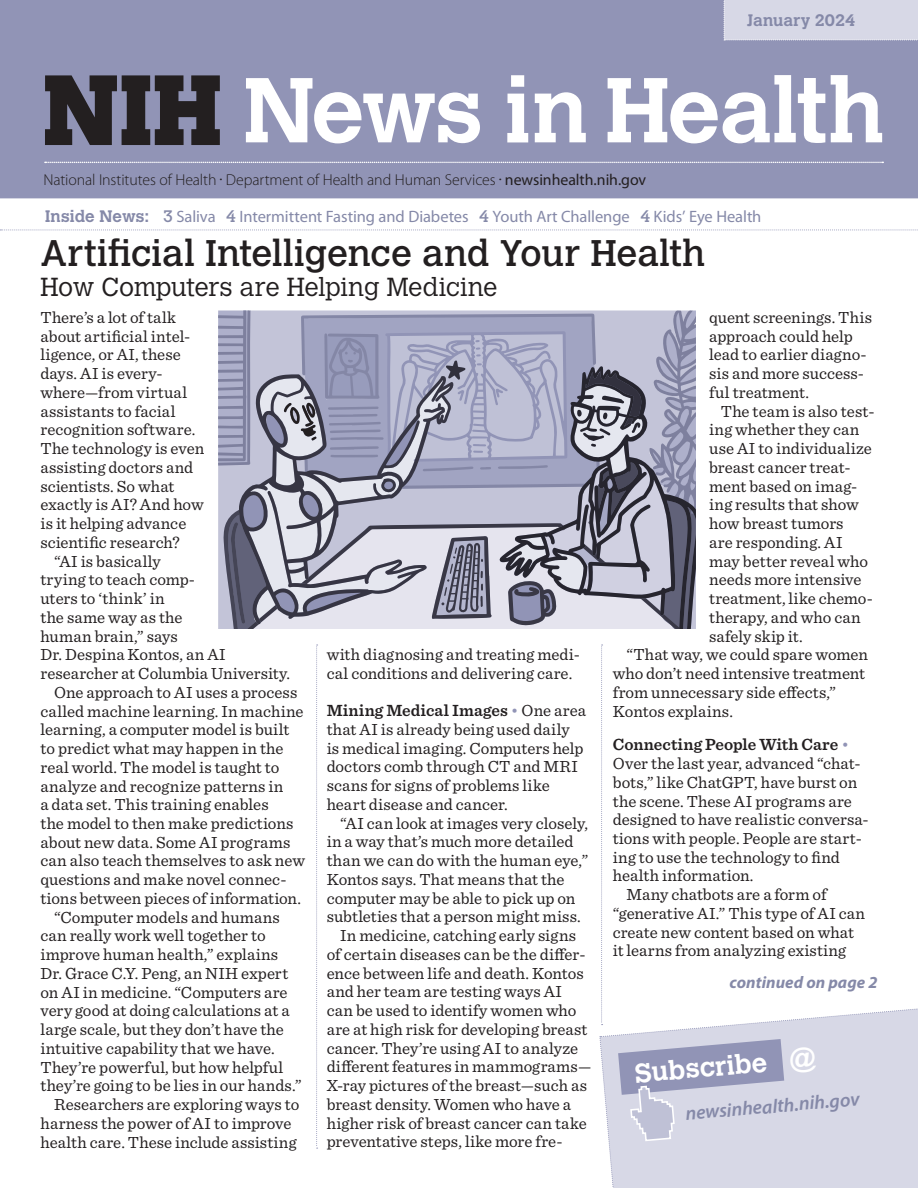
<style>
.page{position:relative;width:918px;height:1188px;background:#fff}
.page>*{position:absolute;margin:0;border:0;box-sizing:border-box;transform-origin:0 0}
.t1{font:36.75px "Calvert MT Std";letter-spacing:-.005em;color:#231f20}
.t2{font:700 26.85px "Calvert MT Std";color:#fff}
.t3{font:300 25.8px "Calvert MT Std";letter-spacing:-.01em;color:#231f20}
.t4{font:italic 600 19.5px "Myriad Pro";color:#8589a8}
.t5{font:16.8px/18.8px "Sentinel";color:#231f20}
.t6{font:600 16.8px "Sentinel";color:#231f20}
.t7{font:italic 700 16.8px "Myriad Pro";letter-spacing:.005em;color:#8589a8}
.t8{font:16.5px "Myriad Pro";letter-spacing:-.005em;color:#8589a8}
.t9{font:700 16.5px "Calvert MT Std";color:#8589a8}
.t10{font:300 15.9px "Myriad Pro";letter-spacing:-.005em;color:#231f20}
.s1{font-weight:400}
.s2{font-family:"Calvert MT Std";font-weight:700}
.s3{font-family:"Calvert MT Std"}
.s4{font-weight:600}
.s5{color:#9194b6}
.s6{font-weight:400;color:#9194b6}
</style>
<div class="page">
<svg style="left:0;top:0;width:918px;height:198px;background:#9799b6"></svg>
<svg style="left:0;top:229px;width:918px;height:1px"></svg>
<svg style="left:316px;top:645px;width:2px;height:504px"></svg>
<div style="left:724px;top:0;width:194px;height:41px;background:#d7d8e6"></div>
<svg style="left:599px;top:645px;width:319px;height:543px"></svg>
<svg style="left:45px;top:162px;width:838px;height:1px"></svg>
<svg style="left:218px;top:310px;width:478px;height:319px;background:#a4a6b9"></svg>
<p class="t10" style="left:44px;top:171px;width:604px">National Institutes of Health <sup>•</sup> Department of Health and Human Services <sup>•</sup> <span class="s1">newsinhealth.nih.gov</span></p>
<p class="t9" style="left:747px;top:10px;width:110px">January 2024</p>
<p class="t8" style="left:45px;top:207px;width:718px"><span class="s2">Inside News:</span> <span class="s3">3</span> Saliva <span class="s3">4</span> Intermittent Fasting and Diabetes <span class="s3">4</span> Youth Art Challenge <span class="s3">4</span> Kids’ Eye Health</p>
<h1 class="t1" style="left:40px;top:232px;width:666px">Artificial Intelligence and Your Health</h1>
<h3 class="t3" style="left:40px;top:273px;width:458px">How Computers are Helping Medicine</h3>
<p class="t5" style="left:40px;top:307px;width:137px">There’s a lot of talk</p>
<p class="t5" style="left:40px;top:326px;width:151px">about artificial intel-</p>
<p class="t5" style="left:40px;top:344px;width:142px">ligence, or AI, these</p>
<p class="t5" style="left:40px;top:363px;width:124px">days. AI is every-</p>
<p class="t5" style="left:40px;top:382px;width:148px">where—from virtual</p>
<p class="t5" style="left:40px;top:401px;width:137px">assistants to facial</p>
<p class="t5" style="left:40px;top:419px;width:156px">recognition software.</p>
<p class="t5" style="left:40px;top:438px;width:165px">The technology is even</p>
<p class="t5" style="left:40px;top:457px;width:154px">assisting doctors and</p>
<p class="t5" style="left:40px;top:476px;width:135px">scientists. So what</p>
<p class="t5" style="left:40px;top:494px;width:165px">exactly is AI? And how</p>
<p class="t5" style="left:40px;top:513px;width:147px">is it helping advance</p>
<p class="t5" style="left:40px;top:532px;width:141px">scientific research?</p>
<p class="t5" style="left:54px;top:550px;width:108px">“AI is basically</p>
<p class="t5" style="left:40px;top:569px;width:156px">trying to teach comp-</p>
<p class="t5" style="left:40px;top:588px;width:126px">uters to ‘think’ in</p>
<p class="t5" style="left:40px;top:607px;width:144px">the same way as the</p>
<p class="t5" style="left:40px;top:625px;width:139px">human brain,” says</p>
<p class="t5" style="left:40px;top:644px;width:187px">Dr. Despina Kontos, an AI</p>
<p class="t5" style="left:40px;top:663px;width:251px">researcher at Columbia University.</p>
<p class="t5" style="left:54px;top:682px;width:245px">One approach to AI uses a process</p>
<p class="t5" style="left:40px;top:700px;width:265px">called machine learning. In machine</p>
<p class="t5" style="left:40px;top:719px;width:250px">learning, a computer model is built</p>
<p class="t5" style="left:40px;top:738px;width:245px">to predict what may happen in the</p>
<p class="t5" style="left:40px;top:757px;width:241px">real world. The model is taught to</p>
<p class="t5" style="left:40px;top:775px;width:244px">analyze and recognize patterns in</p>
<p class="t5" style="left:40px;top:794px;width:230px">a data set. This training enables</p>
<p class="t5" style="left:40px;top:813px;width:254px">the model to then make predictions</p>
<p class="t5" style="left:40px;top:832px;width:252px">about new data. Some AI programs</p>
<p class="t5" style="left:40px;top:850px;width:266px">can also teach themselves to ask new</p>
<p class="t5" style="left:40px;top:869px;width:248px">questions and make novel connec-</p>
<p class="t5" style="left:40px;top:888px;width:262px">tions between pieces of information.</p>
<p class="t5" style="left:54px;top:907px;width:227px">“Computer models and humans</p>
<p class="t5" style="left:40px;top:925px;width:227px">can really work well together to</p>
<p class="t5" style="left:40px;top:944px;width:239px">improve human health,” explains</p>
<p class="t5" style="left:40px;top:963px;width:249px">Dr. Grace C.Y. Peng, an NIH expert</p>
<p class="t5" style="left:40px;top:982px;width:249px">on AI in medicine. “Computers are</p>
<p class="t5" style="left:40px;top:1000px;width:250px">very good at doing calculations at a</p>
<p class="t5" style="left:40px;top:1019px;width:245px">large scale, but they don’t have the</p>
<p class="t5" style="left:40px;top:1038px;width:236px">intuitive capability that we have.</p>
<p class="t5" style="left:40px;top:1057px;width:244px">They’re powerful, but how helpful</p>
<p class="t5" style="left:40px;top:1075px;width:263px">they’re going to be lies in our hands.”</p>
<p class="t5" style="left:54px;top:1094px;width:247px">Researchers are exploring ways to</p>
<p class="t5" style="left:40px;top:1113px;width:253px">harness the power of AI to improve</p>
<p class="t5" style="left:40px;top:1132px;width:258px">health care. These include assisting</p>
<p class="t5" style="left:327px;top:644px;width:255px">with diagnosing and treating medi&shy;cal conditions and delivering care.</p>
<p class="t5" style="left:327px;top:700px;width:261px"><span class="s4">Mining Medical Images</span> <span class="s5">•</span> One area that AI is already being used daily is medical imaging. Computers help doctors comb through CT and MRI scans for signs of problems like heart disease and cancer.</p>
<p class="t5" style="left:340px;top:813px;width:249px">“AI can look at images very closely,</p>
<p class="t5" style="left:327px;top:831px;width:248px">in a way that’s much more detailed</p>
<p class="t5" style="left:327px;top:850px;width:263px">than we can do with the human eye,”</p>
<p class="t5" style="left:327px;top:869px;width:239px">Kontos says. That means that the</p>
<p class="t5" style="left:327px;top:888px;width:250px">computer may be able to pick up on</p>
<p class="t5" style="left:327px;top:906px;width:256px">subtleties that a person might miss.</p>
<p class="t5" style="left:340px;top:925px;width:237px">In medicine, catching early signs</p>
<p class="t5" style="left:327px;top:944px;width:260px">of certain diseases can be the differ-</p>
<p class="t5" style="left:327px;top:963px;width:259px">ence between life and death. Kontos</p>
<p class="t5" style="left:327px;top:981px;width:237px">and her team are testing ways AI</p>
<p class="t5" style="left:327px;top:1000px;width:251px">can be used to identify women who</p>
<p class="t5" style="left:327px;top:1019px;width:262px">are at high risk for developing breast</p>
<p class="t5" style="left:327px;top:1038px;width:253px">cancer. They’re using AI to analyze</p>
<p class="t5" style="left:327px;top:1056px;width:266px">different features in mammograms—</p>
<p class="t5" style="left:327px;top:1075px;width:262px">X-ray pictures of the breast—such as</p>
<p class="t5" style="left:327px;top:1094px;width:246px">breast density. Women who have a</p>
<p class="t5" style="left:327px;top:1113px;width:262px">higher risk of breast cancer can take</p>
<p class="t5" style="left:327px;top:1131px;width:237px">preventative steps, like more fre-</p>
<p class="t5" style="left:709px;top:307px;width:164px">quent screenings. This approach could help lead to earlier diagno&shy;sis and more success&shy;ful treatment.</p>
<p class="t5" style="left:721px;top:401px;width:155px">The team is also test-</p>
<p class="t5" style="left:709px;top:419px;width:152px">ing whether they can</p>
<p class="t5" style="left:709px;top:438px;width:164px">use AI to individualize</p>
<p class="t5" style="left:709px;top:457px;width:143px">breast cancer treat-</p>
<p class="t5" style="left:709px;top:476px;width:150px">ment based on imag-</p>
<p class="t5" style="left:709px;top:494px;width:151px">ing results that show</p>
<p class="t5" style="left:709px;top:513px;width:136px">how breast tumors</p>
<p class="t5" style="left:709px;top:532px;width:135px">are responding. AI</p>
<p class="t5" style="left:709px;top:550px;width:160px">may better reveal who</p>
<p class="t5" style="left:709px;top:569px;width:154px">needs more intensive</p>
<p class="t5" style="left:709px;top:588px;width:165px">treatment, like chemo-</p>
<p class="t5" style="left:709px;top:607px;width:153px">therapy, and who can</p>
<p class="t5" style="left:709px;top:625px;width:95px">safely skip it.</p>
<p class="t5" style="left:626px;top:644px;width:243px">“That way, we could spare women</p>
<p class="t5" style="left:613px;top:663px;width:254px">who don’t need intensive treatment</p>
<p class="t5" style="left:613px;top:682px;width:225px">from unnecessary side effects,”</p>
<p class="t5" style="left:613px;top:700px;width:122px">Kontos explains.</p>
<p class="t6" style="left:613px;top:732px;width:238px">Connecting People With Care <span class="s6">•</span></p>
<p class="t5" style="left:613px;top:753px;width:249px">Over the last year, advanced “chat-</p>
<p class="t5" style="left:613px;top:772px;width:246px">bots,” like ChatGPT, have burst on</p>
<p class="t5" style="left:613px;top:790px;width:241px">the scene. These AI programs are</p>
<p class="t5" style="left:613px;top:809px;width:257px">designed to have realistic conversa-</p>
<p class="t5" style="left:613px;top:828px;width:250px">tions with people. People are start-</p>
<p class="t5" style="left:613px;top:847px;width:229px">ing to use the technology to find</p>
<p class="t5" style="left:613px;top:865px;width:142px">health information.</p>
<p class="t5" style="left:626px;top:884px;width:202px">Many chatbots are a form of</p>
<p class="t5" style="left:613px;top:903px;width:254px">“generative AI.” This type of AI can</p>
<p class="t5" style="left:613px;top:922px;width:243px">create new content based on what</p>
<p class="t5" style="left:613px;top:940px;width:235px">it learns from analyzing existing</p>
<p class="t7" style="left:729px;top:973px;width:150px">continued on page 2</p>
<h2 class="t2" style="left:634px;top:1056px;width:183px;rotate:-5deg">Subscribe @</h2>
<p class="t4" style="left:685px;top:1103px;width:176px;rotate:-5deg">newsinhealth.nih.gov</p>
</div>
